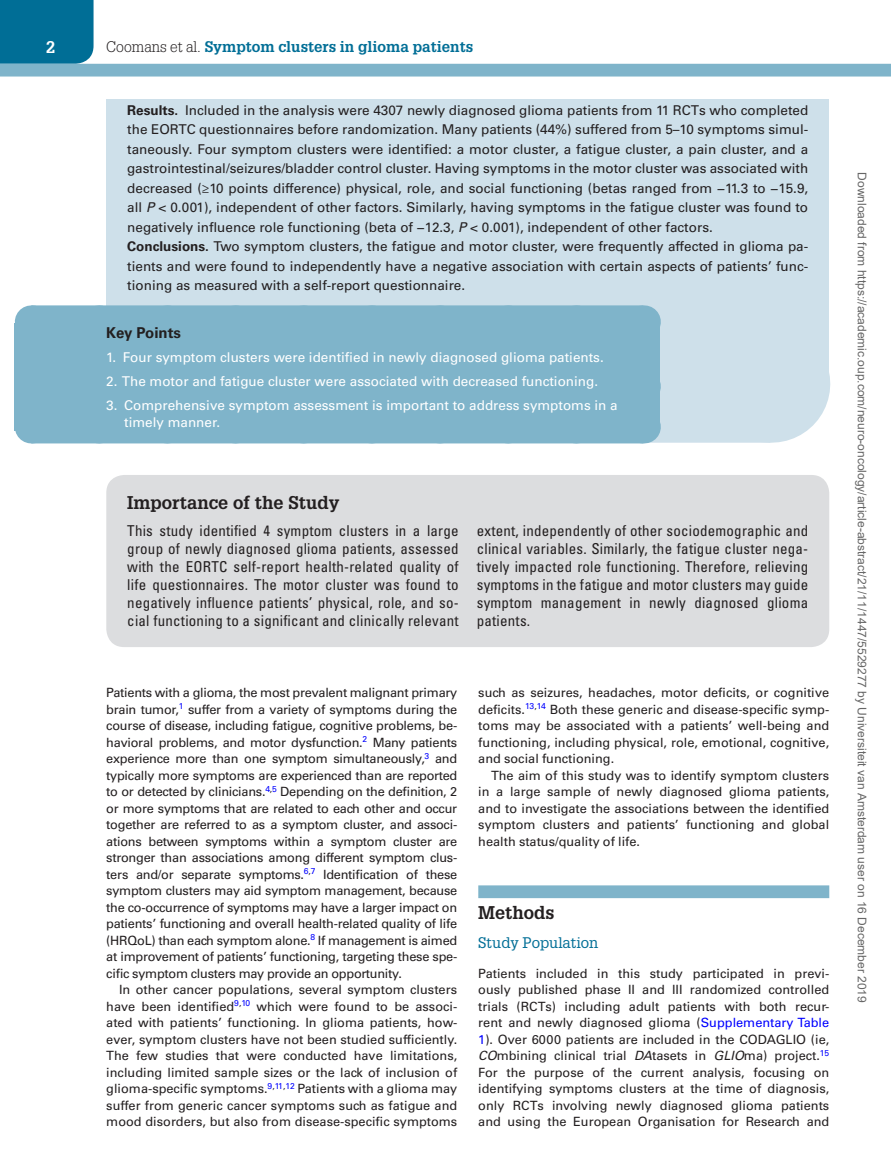
<style>
.page{position:relative;width:891px;height:1175px;background:#fff}
.page>*{position:absolute;margin:0;border:0;box-sizing:border-box;transform-origin:0 0}
.t1{font:700 18px "Glypha LT Std";color:#231f20}
.t2{font:700 16.5px "Glypha LT Std";color:#fff}
.t3{font:condensed 15px/18px "Univers LT Std";letter-spacing:.015em;color:#231f20;text-align:justify}
.t4{font:700 15px "Glypha LT Std";color:#006e96}
.t5{font:15px "Glypha LT Std";color:#006e96}
.t6{font:700 15px "Univers LT Std";color:#231f20}
.t7{font:13.5px/19.5px "Univers LT Std";color:#231f20}
.t8{font:13.5px/16.5px "Univers LT Std";color:#fff}
.t9{font:12.75px/16.5px "Univers LT Std";color:#231f20;text-align:justify}
.t10{font:12px "Arial";color:#666}
.s1{font-weight:300;color:#231f20}
.s2{font-weight:700}
.s3{font-style:italic}
.s4{color:#00f}
</style>
<div class="page">
<div style="left:0;top:0;width:94px;height:64px;background:#006e96"></div>
<div style="left:0;top:64px;width:891px;height:12px;background:#7fb4ca"></div>
<div style="left:106px;top:99px;width:723px;height:137px;background:#cee0ea"></div>
<div style="left:106px;top:236px;width:723px;height:142px;background:#cee0ea"></div>
<div style="left:165px;top:325px;width:605px;height:118px;background:#cee0ea"></div>
<hr style="left:770px;top:325px;width:1px;height:118px;background:#cee0ea">
<div style="left:31px;top:305px;width:612px;height:33px;background:#7fb4ca"></div>
<div style="left:15px;top:339px;width:645px;height:27px;background:#7fb4ca"></div>
<div style="left:15px;top:363px;width:645px;height:27px;background:#7fb4ca"></div>
<div style="left:15px;top:387px;width:645px;height:43px;background:#7fb4ca"></div>
<div style="left:31px;top:410px;width:612px;height:33px;background:#7fb4ca"></div>
<svg style="left:99px;top:305px;width:571px;height:138px"></svg>
<hr style="left:643px;top:410px;width:1px;height:33px;background:#7fb4ca">
<div style="left:478px;top:885px;width:351px;height:13px;background:#7fb4ca"></div>
<div style="left:106px;top:475px;width:723px;height:172px;background:#dcdddf;border-radius:18px"></div>
<p class="t2" style="left:46px;top:37px;width:11px">2</p>
<p class="t4" style="left:106px;top:37px;width:368px"><span class="s1">Coomans et al.</span> Symptom clusters in glioma patients</p>
<p class="t7" style="left:127px;top:100px;width:683px"><span class="s2">Results.</span> Included in the analysis were 4307 newly diagnosed glioma patients from 11 RCTs who completed the EORTC questionnaires before randomization. Many patients (44%) suffered from 5–10 symptoms simul&shy;taneously. Four symptom clusters were identified: a motor cluster, a fatigue cluster, a pain cluster, and a gastrointestinal/seizures/bladder control cluster. Having symptoms in the motor cluster was associated with decreased (≥10 points difference) physical, role, and social functioning (betas ranged from −11.3 to −15.9, all <span class="s3">P</span> &lt; 0.001), independent of other factors. Similarly, having symptoms in the fatigue cluster was found to negatively influence role functioning (beta of −12.3, <span class="s3">P</span> &lt; 0.001), independent of other factors.<br><span class="s2">Conclusions.</span> Two symptom clusters, the fatigue and motor cluster, were frequently affected in glioma pa&shy;tients and were found to independently have a negative association with certain aspects of patients’ func&shy;tioning as measured with a self-report questionnaire.</p>
<p class="t6" style="left:106px;top:324px;width:76px">Key Points</p>
<p class="t8" style="left:106px;top:349px;width:499px">1. Four symptom clusters were identified in newly diagnosed glioma patients.</p>
<p class="t8" style="left:106px;top:373px;width:493px">2. The motor and fatigue cluster were associated with decreased functioning.</p>
<p class="t8" style="left:124px;top:397px;width:495px;text-indent:-18px">3. Comprehensive symptom assessment is important to address symptoms in a timely manner.</p>
<h1 class="t1" style="left:127px;top:491px;width:214px">Importance of the Study</h1>
<p class="t3" style="left:127px;top:521px;width:333px">This study identified 4 symptom clusters in a large group of newly diagnosed glioma patients, assessed with the EORTC self-report health-related quality of life questionnaires. The motor cluster was found to negatively influence patients’ physical, role, and so&shy;cial functioning to a significant and clinically relevant</p>
<p class="t3" style="left:477px;top:521px;width:333px">extent, independently of other sociodemographic and clinical variables. Similarly, the fatigue cluster nega&shy;tively impacted role functioning. Therefore, relieving symptoms in the fatigue and motor clusters may guide symptom management in newly diagnosed glioma patients.</p>
<p class="t9" style="left:106px;top:684px;width:353px">Patients with a glioma, the most prevalent malignant primary brain tumor,<sup>1</sup> suffer from a variety of symptoms during the course of disease, including fatigue, cognitive problems, be&shy;havioral problems, and motor dysfunction.<sup>2</sup> Many patients experience more than one symptom simultaneously,<sup>3</sup> and typically more symptoms are experienced than are reported to or detected by clinicians.<sup>4</sup><sup>,</sup><sup>5</sup> Depending on the definition, 2 or more symptoms that are related to each other and occur together are referred to as a symptom cluster, and associ&shy;ations between symptoms within a symptom cluster are stronger than associations among different symptom clus&shy;ters and/or separate symptoms.<sup>6</sup><sup>,</sup><sup>7</sup> Identification of these symptom clusters may aid symptom management, because the co-occurrence of symptoms may have a larger impact on patients’ functioning and overall health-related quality of life (HRQoL) than each symptom alone.<sup>8</sup> If management is aimed at improvement of patients’ functioning, targeting these spe&shy;cific symptom clusters may provide an opportunity.</p>
<p class="t9" style="left:106px;top:981px;width:353px;text-indent:13px">In other cancer populations, several symptom clusters have been identified<sup>9</sup><sup>,</sup><sup>10</sup> which were found to be associ&shy;ated with patients’ functioning. In glioma patients, how&shy;ever, symptom clusters have not been studied sufficiently.<br>The few studies that were conducted have limitations, including limited sample sizes or the lack of inclusion of glioma-specific symptoms.<sup>9</sup><sup>,</sup><sup>11</sup><sup>,</sup><sup>12</sup> Patients with a glioma may suffer from generic cancer symptoms such as fatigue and mood disorders, but also from disease-specific symptoms</p>
<p class="t9" style="left:478px;top:684px;width:353px">such as seizures, headaches, motor deficits, or cognitive deficits.<sup>13</sup><sup>,</sup><sup>14</sup> Both these generic and disease-specific symp&shy;toms may be associated with a patients’ well-being and functioning, including physical, role, emotional, cognitive, and social functioning.</p>
<p class="t9" style="left:478px;top:767px;width:353px;text-indent:13px">The aim of this study was to identify symptom clusters in a large sample of newly diagnosed glioma patients, and to investigate the associations between the identified symptom clusters and patients’ functioning and global health status/quality of life.</p>
<h1 class="t1" style="left:478px;top:901px;width:78px">Methods</h1>
<p class="t5" style="left:478px;top:934px;width:122px">Study Population</p>
<p class="t9" style="left:478px;top:965px;width:353px">Patients included in this study participated in previ&shy;ously published phase II and III randomized controlled trials (RCTs) including adult patients with both recur&shy;rent and newly diagnosed glioma (<span class="s4">Supplementary Table 1</span>). Over 6000 patients are included in the CODAGLIO (ie, <span class="s3">CO</span>mbining clinical trial <span class="s3">DA</span>tasets in <span class="s3">GLIO</span>ma) project.<sup>15<br></sup>For the purpose of the current analysis, focusing on identifying symptoms clusters at the time of diagnosis, only RCTs involving newly diagnosed glioma patients and using the European Organisation for Research and</p>
<p class="t10" style="left:866px;top:172px;width:831px;rotate:90deg">Downloaded from https://academic.oup.com/neuro-oncology/article-abstract/21/11/1447/5529277 by Universiteit van Amsterdam user on 16 December 2019</p>
</div>
